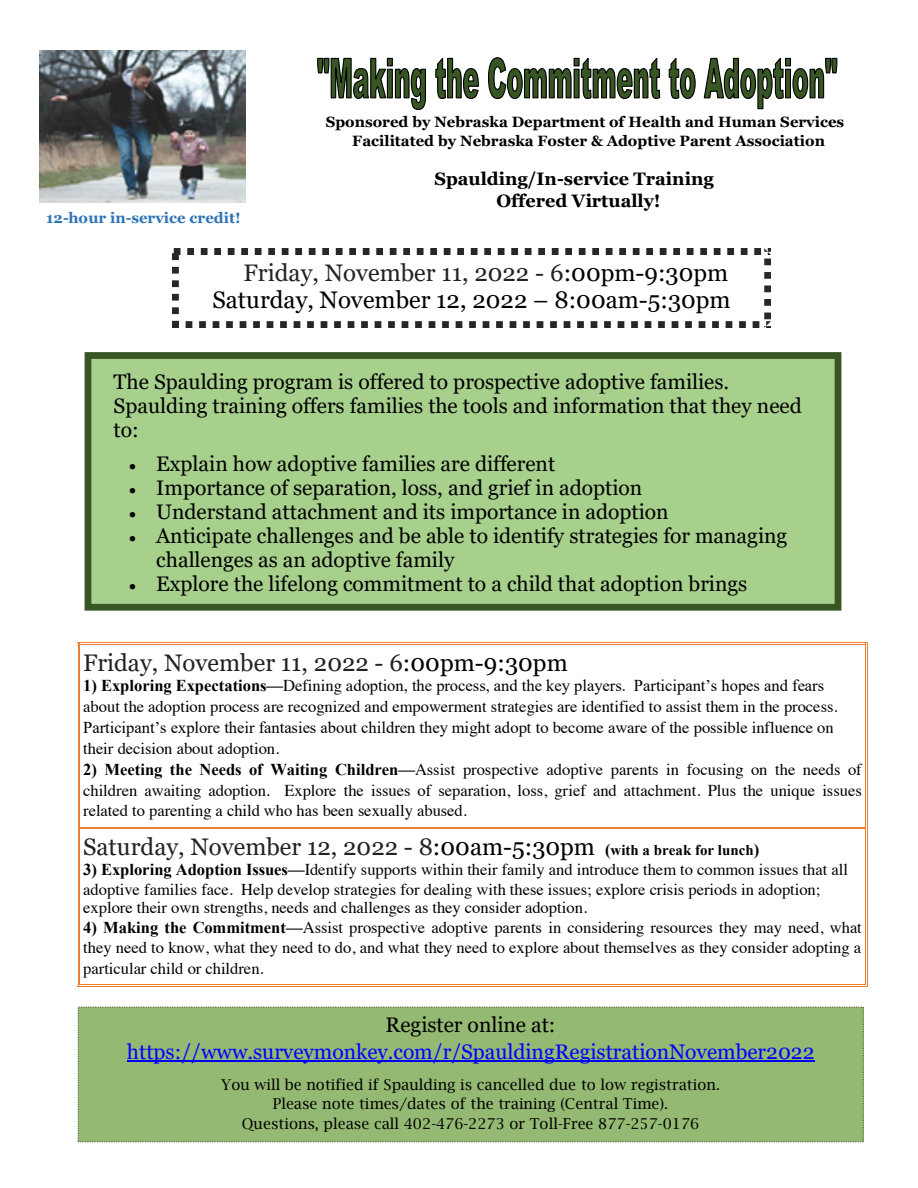
<style>
.page{position:relative;width:918px;height:1188px;background:#fff}
.page>*{position:absolute;margin:0;border:0;box-sizing:border-box;transform-origin:0 0}
.t1{font:24px "Georgia";color:#222}
.t2{font:24px/27.2px "Georgia";color:#000;text-align:right}
.t3{font:21px/23.9px "Georgia";color:#000}
.t4{font:21px "Georgia";color:#00f}
.t5{font:700 18px/22.5px "Georgia";color:#000;text-align:center}
.t6{font:16.5px/20.9px "Times";color:#000;text-align:justify}
.t7{font:16.5px "Times New Roman";color:#000}
.t8{font:15px/19.5px "Lucida Bright";color:#000;text-align:center}
.t9{font:700 15px/18.9px "Georgia";color:#000;text-align:center}
.t10{font:700 15px "Georgia";color:#2e74b5}
.s1{color:#222}
.s2{color:#000}
.s3{font-weight:700}
.s4{font-family:"Times"}
.s5{font-family:"Times New Roman";font-weight:700}
.s6{font-family:"Times New Roman";font-weight:700;font-size:16.5px;color:#000}
.s7{font-family:"Times New Roman";font-weight:700;font-size:15px;color:#000}
</style>
<div class="page">
<img style="left:39px;top:51px;width:207px;height:151px">
<svg style="left:78px;top:642px;width:2px;height:7px"></svg>
<hr style="left:80px;top:642px;width:785px;height:1px;background:#ed7d31">
<hr style="left:80px;top:644px;width:785px;height:1px;background:#ed7d31">
<svg style="left:865px;top:642px;width:3px;height:7px"></svg>
<hr style="left:79px;top:649px;width:1px;height:178px;background:#ed7d31">
<hr style="left:78px;top:649px;width:1px;height:178px;background:#ed7d31">
<hr style="left:867px;top:649px;width:1px;height:178px;background:#ed7d31">
<hr style="left:865px;top:649px;width:1px;height:178px;background:#ed7d31">
<svg style="left:78px;top:827px;width:2px;height:6px"></svg>
<hr style="left:80px;top:827px;width:785px;height:1px;background:#ed7d31">
<hr style="left:80px;top:828px;width:785px;height:1px;background:#ed7d31">
<svg style="left:865px;top:827px;width:3px;height:6px"></svg>
<hr style="left:79px;top:833px;width:1px;height:152px;background:#ed7d31">
<hr style="left:78px;top:833px;width:1px;height:152px;background:#ed7d31">
<hr style="left:80px;top:986px;width:785px;height:1px;background:#ed7d31">
<hr style="left:80px;top:985px;width:785px;height:1px;background:#ed7d31">
<hr style="left:867px;top:833px;width:1px;height:152px;background:#ed7d31">
<hr style="left:865px;top:833px;width:1px;height:152px;background:#ed7d31">
<svg style="left:317px;top:57px;width:109px;height:53px"></svg>
<svg style="left:435px;top:57px;width:44px;height:42px"></svg>
<svg style="left:488px;top:57px;width:173px;height:42px"></svg>
<svg style="left:668px;top:58px;width:28px;height:41px"></svg>
<svg style="left:703px;top:57px;width:135px;height:53px"></svg>
<div style="left:88px;top:356px;width:750px;height:251px;background:#a8d08d"></div>
<div style="left:85px;top:352px;width:756px;height:259px;border:7px solid #375623"></div>
<div style="left:78px;top:1007px;width:785px;height:135px;background:#94b973"></div>
<hr style="left:127px;top:1061px;width:687px;height:1px;background:#00f">
<svg style="left:172px;top:248px;width:599px;height:80px"></svg>
<div style="left:215px;top:259px;width:349px;height:28px;background:#fff"></div>
<p class="t10" style="left:46px;top:208px;width:196px">12-hour in-service credit!</p>
<p class="t9" style="left:326px;top:113px;width:520px">Sponsored by Nebraska Department of Health and Human Services<br>Facilitated by Nebraska Foster &amp; Adoptive Parent Association</p>
<p class="t5" style="left:434px;top:167px;width:281px">Spaulding/In-service Training<br>Offered Virtually!</p>
<h1 class="t2" style="left:212px;top:260px;width:520px"><span class="s1">Friday, November 11, 2022 - 6</span>:00pm-9:30pm<br>Saturday, November 12, 2022 – 8:00am-5:30pm</h1>
<p class="t3" style="left:114px;top:370px;width:690px">The Spaulding program is offered to prospective adoptive families.<br>Spaulding training offers families the tools and information that they need to:</p>
<p class="t3" style="left:129px;top:453px;width:428px">• Explain how adoptive families are different</p>
<p class="t3" style="left:129px;top:477px;width:515px">• Importance of separation, loss, and grief in adoption</p>
<p class="t3" style="left:129px;top:500px;width:541px">• Understand attachment and its importance in adoption</p>
<p class="t3" style="left:156px;top:524px;width:632px;text-indent:-27px">• Anticipate challenges and be able to identify strategies for managing challenges as an adoptive family</p>
<p class="t3" style="left:129px;top:572px;width:620px">• Explore the lifelong commitment to a child that adoption brings</p>
<h1 class="t1" style="left:83px;top:648px;width:486px">Friday, November 11, 2022 - 6<span class="s2">:00pm-9:30pm</span></h1>
<p class="t7" style="left:83px;top:674px;width:742px"><span class="s3">1) Exploring Expectations—</span><span class="s4">Defining a</span>doption, the process, and the key players. Participant’s hopes and fears</p>
<p class="t6" style="left:83px;top:695px;width:756px">about the adoption process are recognized and empowerment strategies are identified to assist them in the process.</p>
<p class="t7" style="left:83px;top:716px;width:752px">Participant’s explore their fantasies about children they might ad<span class="s4">opt to become aware of the possible influence on</span></p>
<p class="t6" style="left:83px;top:736px;width:198px">their decision about adoption.</p>
<p class="t6" style="left:83px;top:757px;width:780px"><span class="s5">2) Meeting the Needs of Waiting Children—</span>Assist prospective adoptive parents in focusing on the needs of children awaiting adoption. Explore the issues of separation, loss, grief and attachment. Plus the unique issues related to parenting a child who has been sexually abused.</p>
<h1 class="t1" style="left:83px;top:832px;width:678px">Saturday, November 12, 2022 - 8<span class="s2">:00am-5:30pm</span> <span class="s6">(</span><span class="s7">with a break for lunch</span><span class="s6">)</span></h1>
<p class="t6" style="left:83px;top:859px;width:766px;line-height:19px;text-align:left"><span class="s5">3) Exploring Adoption Issues—</span>Identify supports within their family and introduce them to common issues that all adoptive families face. Help develop strategies for dealing with these issues; explore crisis periods in adoption; explore their own strengths, needs and challenges as they consider adoption.</p>
<p class="t6" style="left:83px;top:915px;width:780px"><span class="s5">4) Making the Commitment—</span>Assist prospective adoptive parents in considering resources they may need, what they need to know, what they need to do, and what they need to explore about themselves as they consider adopting a particular child or children.</p>
<p class="t3" style="left:386px;top:1014px;width:171px">Register online at:</p>
<p class="t4" style="left:127px;top:1039px;width:689px">https://www.surveymonkey.com/r/SpauldingRegistrationNovember2022</p>
<p class="t8" style="left:221px;top:1075px;width:500px">You will be notified if Spaulding is cancelled due to low registration.<br>Please note times/dates of the training (Central Time).<br>Questions, please call 402-476-2273 or Toll-Free 877-257-0176</p>
</div>
